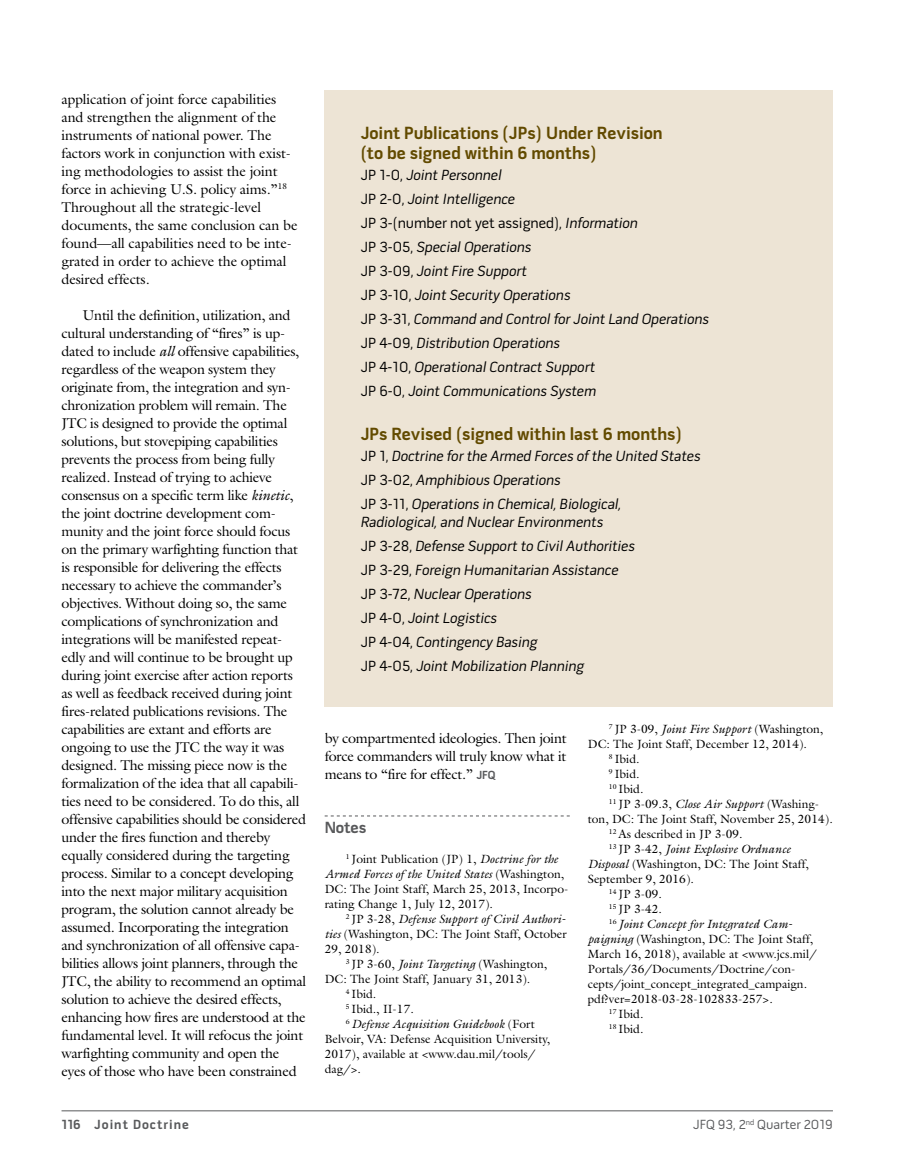
<style>
.page{position:relative;width:905px;height:1175px;background:#fff}
.page>*{position:absolute;margin:0;border:0;box-sizing:border-box;transform-origin:0 0}
.t1{font:700 18px/19.5px "Pill Gothic 600 mg";color:#624a00}
.t2{font:700 16.5px "Pill Gothic 600 mg";letter-spacing:-.01em;color:#58595b}
.t3{font:italic 15px/24px "Pill Gothic 600 mg";color:#000}
.t4{font:14.25px/18px "Galliard Std";letter-spacing:-.02em;color:#000}
.t5{font:13.5px "Pill Gothic 600 mg";color:#58595b}
.t6{font:700 13.5px "Pill Gothic 600 mg";letter-spacing:.075em;color:#58595b}
.t7{font:12px/15px "Galliard Std";color:#000}
.t8{font:italic 12px "Galliard Std";color:#000}
.s1{font-style:italic}
.s2{font-style:normal}
.s3{font-family:"Pill Gothic 600 mg";font-weight:700;font-size:12px;color:#58595b}
</style>
<div class="page">
<hr style="left:62px;top:1110px;width:770px;height:1px;background:#58595b">
<svg style="left:324px;top:815px;width:245px;height:1px"></svg>
<div style="left:324px;top:90px;width:508px;height:616px;background:#ede4d5"></div>
<p class="t4" style="left:62px;top:89px;width:237px">application of joint force capabilities and strengthen the alignment of the instruments of national power. The factors work in conjunction with exist&shy;ing methodologies to assist the joint force in achieving U.S. policy aims.”<sup>18<br></sup>Throughout all the strategic-level documents, the same conclusion can be found—all capabilities need to be inte&shy;grated in order to achieve the optimal desired effects.</p>
<p class="t4" style="left:62px;top:305px;width:246px;text-indent:21px">Until the definition, utilization, and cultural understanding of “fires” is up&shy;dated to include <span class="s1">all</span> offensive capabilities, regardless of the weapon system they originate from, the integration and syn&shy;chronization problem will remain. The JTC is designed to provide the optimal solutions, but stovepiping capabilities prevents the process from being fully realized. Instead of trying to achieve consensus on a specific term like <span class="s1">kinetic</span>, the joint doctrine development com&shy;munity and the joint force should focus on the primary warfighting function that is responsible for delivering the effects necessary to achieve the commander’s objectives. Without doing so, the same complications of synchronization and integrations will be manifested repeat&shy;edly and will continue to be brought up during joint exercise after action reports as well as feedback received during joint fires-related publications revisions. The capabilities are extant and efforts are ongoing to use the JTC the way it was designed. The missing piece now is the formalization of the idea that all capabili&shy;ties need to be considered. To do this, all offensive capabilities should be considered under the fires function and thereby equally considered during the targeting process. Similar to a concept developing into the next major military acquisition program, the solution cannot already be assumed. Incorporating the integration and synchronization of all offensive capa&shy;bilities allows joint planners, through the JTC, the ability to recommend an optimal solution to achieve the desired effects, enhancing how fires are understood at the fundamental level. It will refocus the joint warfighting community and open the eyes of those who have been constrained</p>
<p class="t1" style="left:360px;top:125px;width:303px">Joint Publications (JPs) Under Revision (to be signed within 6 months)</p>
<p class="t3" style="left:360px;top:164px;width:350px"><span class="s2">JP 1-0,</span> Joint Personnel<br><span class="s2">JP 2-0,</span> Joint Intelligence<br><span class="s2">JP 3-(number not yet assigned),</span> Information<br><span class="s2">JP 3-05,</span> Special Operations<br><span class="s2">JP 3-09,</span> Joint Fire Support<br><span class="s2">JP 3-10,</span> Joint Security Operations<br><span class="s2">JP 3-31,</span> Command and Control for Joint Land Operations <span class="s2">JP 4-09,</span> Distribution Operations<br><span class="s2">JP 4-10,</span> Operational Contract Support<br><span class="s2">JP 6-0,</span> Joint Communications System</p>
<p class="t1" style="left:360px;top:425px;width:323px">JPs Revised (signed within last 6 months)</p>
<p class="t3" style="left:360px;top:445px;width:341px"><span class="s2">JP 1,</span> Doctrine for the Armed Forces of the United States<br><span class="s2">JP 3-02,</span> Amphibious Operations<br><span class="s2">JP 3-11,</span> Operations in Chemical, Biological,</p>
<p class="t3" style="left:360px;top:511px;width:276px">Radiological, and Nuclear Environments<br><span class="s2">JP 3-28,</span> Defense Support to Civil Authorities <span class="s2">JP 3-29,</span> Foreign Humanitarian Assistance <span class="s2">JP 3-72,</span> Nuclear Operations<br><span class="s2">JP 4-0,</span> Joint Logistics<br><span class="s2">JP 4-04,</span> Contingency Basing<br><span class="s2">JP 4-05,</span> Joint Mobilization Planning</p>
<p class="t4" style="left:324px;top:728px;width:243px;text-align:justify">by compartmented ideologies. Then joint force commanders will truly know what it means to “fire for effect.” <span class="s3">JFQ</span></p>
<p class="t2" style="left:324px;top:820px;width:43px">Notes</p>
<p class="t7" style="left:324px;top:851px;width:245px;text-indent:21px"><sup>1</sup> Joint Publication (JP) 1, <span class="s1">Doctrine for the Armed Forces of the United States</span> (Washington, DC: The Joint Staff, March 25, 2013, Incorpo&shy;rating Change 1, July 12, 2017).</p>
<p class="t8" style="left:345px;top:911px;width:221px"><sup>2</sup> <span class="s2">JP 3-28,</span> Defense Support of Civil Authori-</p>
<p class="t7" style="left:324px;top:926px;width:244px"><span class="s1">ties</span> (Washington, DC: The Joint Staff, October</p>
<p class="t7" style="left:324px;top:941px;width:56px">29, 2018).</p>
<p class="t7" style="left:345px;top:956px;width:203px"><sup>3</sup> JP 3-60, <span class="s1">Joint Targeting</span> (Washington,</p>
<p class="t7" style="left:324px;top:971px;width:207px">DC: The Joint Staff, January 31, 2013).</p>
<p class="t7" style="left:345px;top:986px;width:32px"><sup>4</sup> Ibid.</p>
<p class="t7" style="left:345px;top:1001px;width:70px"><sup>5</sup> Ibid., II-17.</p>
<p class="t8" style="left:345px;top:1016px;width:191px"><sup>6</sup> Defense Acquisition Guidebook <span class="s2">(Fort</span></p>
<p class="t7" style="left:324px;top:1031px;width:227px">Belvoir, VA: Defense Acquisition University,</p>
<p class="t7" style="left:324px;top:1046px;width:212px">2017), available at &lt;www.dau.mil/tools/</p>
<p class="t7" style="left:324px;top:1061px;width:38px">dag/&gt;.</p>
<p class="t7" style="left:609px;top:721px;width:216px"><sup>7</sup> JP 3-09, <span class="s1">Joint Fire Support</span> (Washington,</p>
<p class="t7" style="left:587px;top:736px;width:221px">DC: The Joint Staff, December 12, 2014).</p>
<p class="t7" style="left:609px;top:751px;width:32px"><sup>8</sup> Ibid.</p>
<p class="t7" style="left:609px;top:766px;width:32px"><sup>9</sup> Ibid.</p>
<p class="t7" style="left:609px;top:781px;width:36px"><sup>10</sup> Ibid.</p>
<p class="t7" style="left:609px;top:796px;width:212px"><sup>11</sup> JP 3-09.3, <span class="s1">Close Air Support</span> (Washing-</p>
<p class="t7" style="left:588px;top:811px;width:246px">ton, DC: The Joint Staff, November 25, 2014).</p>
<p class="t7" style="left:609px;top:826px;width:135px"><sup>12</sup> As described in JP 3-09.</p>
<p class="t8" style="left:609px;top:841px;width:183px"><sup>13</sup> <span class="s2">JP 3-42,</span> Joint Explosive Ordnance</p>
<p class="t7" style="left:588px;top:856px;width:222px"><span class="s1">Disposal</span> (Washington, DC: The Joint Staff,</p>
<p class="t7" style="left:588px;top:871px;width:108px">September 9, 2016).</p>
<p class="t7" style="left:609px;top:886px;width:54px"><sup>14</sup> JP 3-09.</p>
<p class="t7" style="left:609px;top:901px;width:54px"><sup>15</sup> JP 3-42.</p>
<p class="t8" style="left:609px;top:916px;width:185px"><sup>16</sup> Joint Concept for Integrated Cam-</p>
<p class="t7" style="left:588px;top:931px;width:227px"><span class="s1">paigning</span> (Washington, DC: The Joint Staff,</p>
<p class="t7" style="left:588px;top:946px;width:230px">March 16, 2018), available at &lt;www.jcs.mil/</p>
<p class="t7" style="left:588px;top:961px;width:209px">Portals/36/Documents/Doctrine/con-</p>
<p class="t7" style="left:588px;top:976px;width:221px">cepts/joint_concept_integrated_campaign.</p>
<p class="t7" style="left:588px;top:991px;width:186px">pdf?ver=2018-03-28-102833-257&gt;.</p>
<p class="t7" style="left:609px;top:1006px;width:36px"><sup>17</sup> Ibid.</p>
<p class="t7" style="left:609px;top:1021px;width:36px"><sup>18</sup> Ibid.</p>
<p class="t6" style="left:62px;top:1119px;width:129px">116 Joint Doctrine</p>
<p class="t5" style="left:693px;top:1119px;width:141px">JFQ 93, 2<sup>nd</sup> Quarter 2019</p>
</div>
